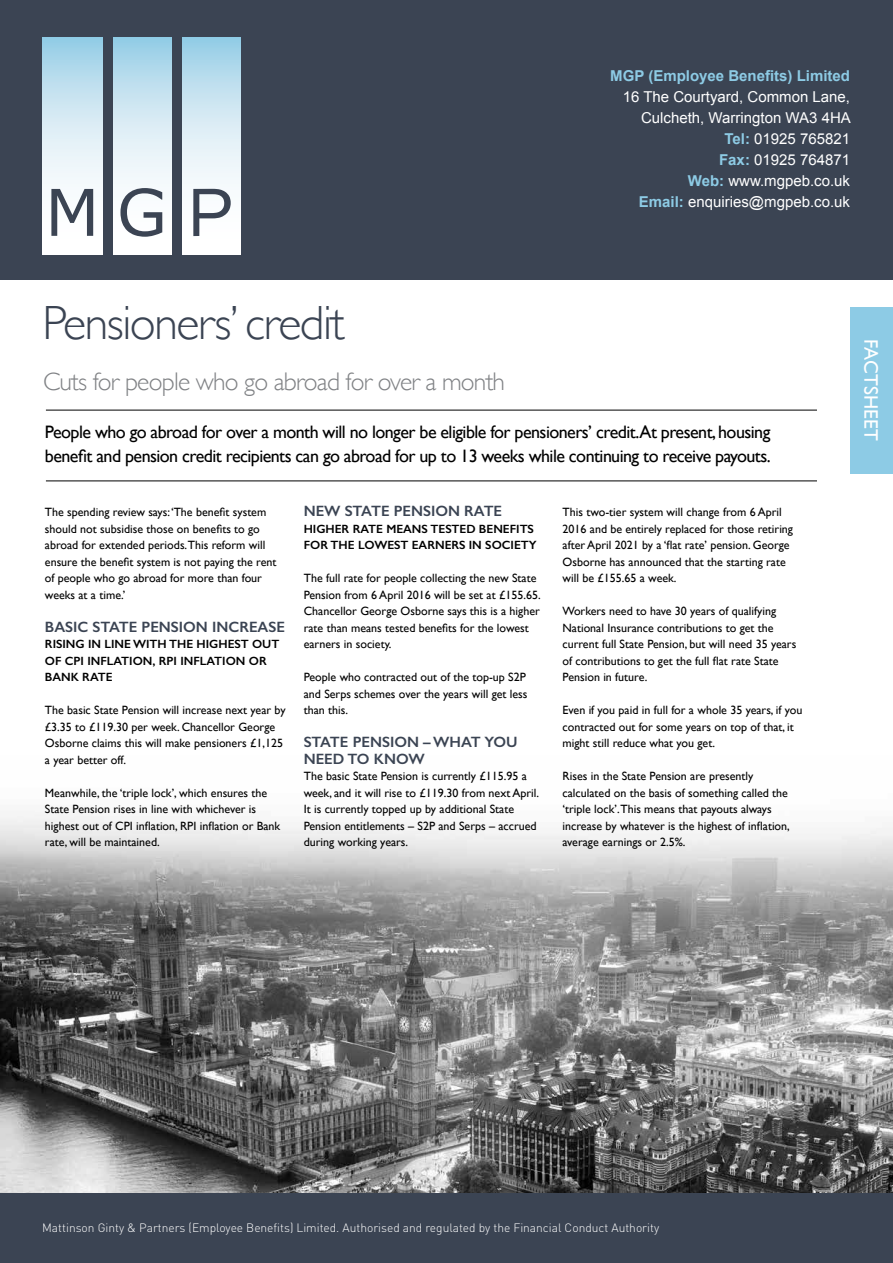
<style>
.page{position:relative;width:893px;height:1263px;background:#fff}
.page>*{position:absolute;margin:0;border:0;box-sizing:border-box;transform-origin:0 0}
.t1{font:300 48px "Gill Sans";letter-spacing:-.03em;color:#3b4453}
.t2{font:300 25.5px "Gill Sans";letter-spacing:-.03em;color:#808285}
.t3{font:19.5px "Gill Sans";letter-spacing:.01em;color:#fff}
.t4{font:18px/24px "Gill Sans";letter-spacing:-.03em;color:#000}
.t5{font:15px/21px "Arial";color:#fff;text-align:right}
.t6{font:600 15px/16.5px "Gill Sans";color:#3b4453}
.t7{font:700 15px "Arial";color:#8dcbe5}
.t8{font:12px/16.5px "Gill Sans";color:#000}
.t9{font:600 12px/16.5px "Gill Sans";color:#000}
.t10{font:300 12px "DIN";color:#fff}
.s1{font-weight:700;color:#8dcbe5}
</style>
<div class="page">
<img style="left:1px;top:814px;width:892px;height:379px">
<hr style="left:46px;top:480px;width:771px;height:1px;background:#000">
<hr style="left:46px;top:410px;width:771px;height:1px;background:#000">
<div style="left:0;top:0;width:893px;height:280px;background:#3b4453"></div>
<div style="left:0;top:1193px;width:893px;height:70px;background:#3b4453"></div>
<div style="left:850px;top:307px;width:43px;height:166px;background:#8dcbe5"></div>
<svg style="left:182px;top:38px;width:58px;height:216px;background:#d7ebf4"></svg>
<svg style="left:113px;top:38px;width:58px;height:216px;background:#d6eaf4"></svg>
<svg style="left:42px;top:38px;width:60px;height:216px;background:#d6ebf4"></svg>
<svg style="left:120px;top:188px;width:42px;height:49px"></svg>
<svg style="left:51px;top:189px;width:42px;height:47px"></svg>
<svg style="left:193px;top:189px;width:38px;height:47px"></svg>
<p class="t7" style="left:610px;top:67px;width:241px">MGP (Employee Benefits) Limited</p>
<p class="t5" style="left:623px;top:86px;width:230px">16 The Courtyard, Common Lane,<br>Culcheth, Warrington WA3 4HA<br><span class="s1">Tel:</span> 01925 765821<br><span class="s1">Fax:</span> 01925 764871<br><span class="s1">Web:</span> www.mgpeb.co.uk<br><span class="s1">Email:</span> enquiries@mgpeb.co.uk</p>
<h1 class="t1" style="left:43px;top:296px;width:304px">Pensioners’ credit</h1>
<h2 class="t2" style="left:43px;top:367px;width:464px">Cuts for people who go abroad for over a month</h2>
<h3 class="t4" style="left:45px;top:419px;width:727px">People who go abroad for over a month will no longer be eligible for pensioners’ credit.At present, housing benefit and pension credit recipients can go abroad for up to 13 weeks while continuing to receive payouts.</h3>
<p class="t8" style="left:45px;top:504px;width:233px">The spending review says: ‘The benefit system should not subsidise those on benefits to go abroad for extended periods.This reform will ensure the benefit system is not paying the rent of people who go abroad for more than four weeks at a time.’</p>
<p class="t6" style="left:45px;top:618px;width:242px">BASIC STATE PENSION INCREASE</p>
<p class="t9" style="left:45px;top:636px;width:236px">RISING IN LINE WITH THE HIGHEST OUT<br>OF CPI INFLATION, RPI INFLATION OR<br>BANK RATE</p>
<p class="t8" style="left:45px;top:702px;width:242px">The basic State Pension will increase next year by £3.35 to £119.30 per week. Chancellor George Osborne claims this will make pensioners £1,125 a year better off.</p>
<p class="t8" style="left:45px;top:784px;width:237px">Meanwhile, the ‘triple lock’, which ensures the State Pension rises in line with whichever is highest out of CPI inflation, RPI inflation or Bank rate, will be maintained.</p>
<p class="t6" style="left:304px;top:503px;width:200px">NEW STATE PENSION RATE</p>
<p class="t9" style="left:304px;top:520px;width:234px">HIGHER RATE MEANS TESTED BENEFITS<br>FOR THE LOWEST EARNERS IN SOCIETY</p>
<p class="t8" style="left:304px;top:570px;width:238px">The full rate for people collecting the new State Pension from 6 April 2016 will be set at £155.65.<br>Chancellor George Osborne says this is a higher rate than means tested benefits for the lowest earners in society.</p>
<p class="t8" style="left:304px;top:669px;width:225px">People who contracted out of the top-up S2P and Serps schemes over the years will get less than this.</p>
<p class="t6" style="left:304px;top:734px;width:215px">STATE PENSION – WHAT YOU<br>NEED TO KNOW</p>
<p class="t8" style="left:304px;top:768px;width:237px">The basic State Pension is currently £115.95 a week, and it will rise to £119.30 from next April.<br>It is currently topped up by additional State Pension entitlements – S2P and Serps – accrued during working years.</p>
<p class="t8" style="left:563px;top:504px;width:232px">This two-tier system will change from 6 April 2016 and be entirely replaced for those retiring after April 2021 by a ‘flat rate’ pension. George Osborne has announced that the starting rate will be £155.65 a week.</p>
<p class="t8" style="left:563px;top:603px;width:235px">Workers need to have 30 years of qualifying National Insurance contributions to get the current full State Pension, but will need 35 years of contributions to get the full flat rate State Pension in future.</p>
<p class="t8" style="left:563px;top:702px;width:241px">Even if you paid in full for a whole 35 years, if you contracted out for some years on top of that, it might still reduce what you get.</p>
<p class="t8" style="left:563px;top:768px;width:229px">Rises in the State Pension are presently calculated on the basis of something called the ‘triple lock’.This means that payouts always increase by whatever is the highest of inflation, average earnings or 2.5%.</p>
<h3 class="t3" style="left:882px;top:339px;width:104px;rotate:90deg">FACTSHEET</h3>
<p class="t10" style="left:42px;top:1220px;width:618px">Mattinson Ginty &amp; Partners (Employee Benefits) Limited. Authorised and regulated by the Financial Conduct Authority</p>
</div>
